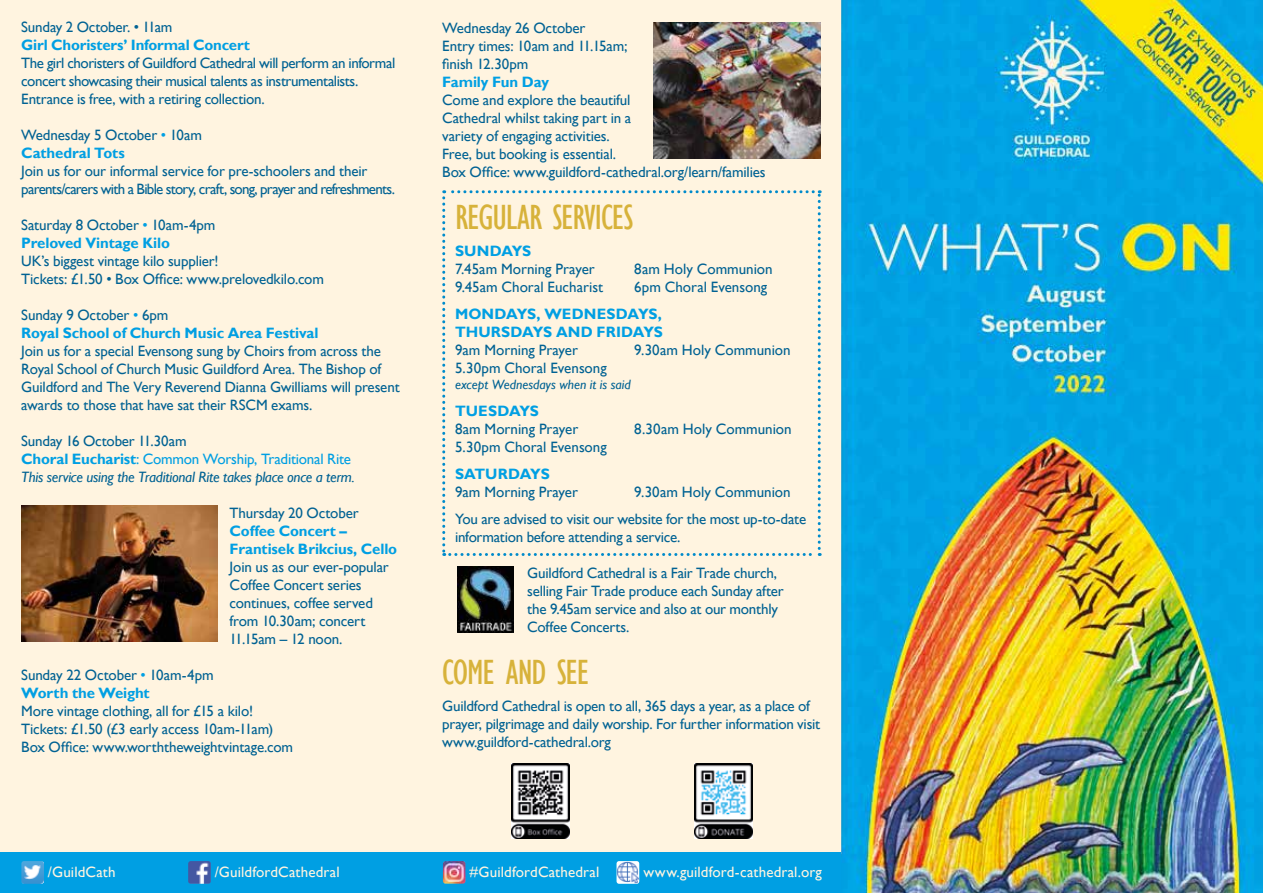
<style>
.page{position:relative;width:1263px;height:893px;background:#fff}
.page>*{position:absolute;margin:0;border:0;box-sizing:border-box;transform-origin:0 0}
.t1{font:condensed 36px "Gill Sans";letter-spacing:-.03em;color:#d7b23a}
.t2{font:15px/18px "Gill Sans";letter-spacing:-.015em;color:#006293}
.t3{font:700 15px/18px "Gill Sans";letter-spacing:-.01em;color:#009fe3}
.t4{font:italic 15px/18px "Gill Sans";letter-spacing:-.015em;color:#006293}
.t5{font:15px/18px "Gill Sans";letter-spacing:-.035em;color:#006293}
.t6{font:15px "Gill Sans";letter-spacing:.01em;color:#fff4e0}
.t7{font:italic 13.5px "Gill Sans";color:#006293}
.s1{color:#009fe3}
.s2{font-weight:700;color:#009fe3}
.s3{font-weight:400;color:#006293}
.s4{font-weight:400}
.s5{font-style:normal}
.s6{font-weight:700;font-style:normal;color:#009fe3}
.s7{font-style:normal;color:#009fe3}
</style>
<div class="page">
<div style="left:0;top:0;width:842px;height:893px;background:#fff4e0"></div>
<div style="left:0;top:853px;width:846px;height:40px;background:#009fe3"></div>
<img style="left:188px;top:861px;width:23px;height:23px">
<img style="left:21px;top:861px;width:23px;height:23px">
<img style="left:616px;top:861px;width:23px;height:23px">
<img style="left:443px;top:861px;width:22px;height:23px">
<img style="left:512px;top:764px;width:58px;height:75px">
<img style="left:695px;top:764px;width:58px;height:75px">
<svg style="left:442px;top:190px;width:379px;height:366px"></svg>
<img style="left:458px;top:567px;width:55px;height:65px">
<img style="left:841px;top:0;width:422px;height:893px">
<img style="left:21px;top:505px;width:196px;height:136px">
<img style="left:654px;top:22px;width:167px;height:136px">
<p class="t2" style="left:21px;top:18px;width:153px">Sunday 2 October. • 11am</p>
<p class="t3" style="left:21px;top:36px;width:230px">Girl Choristers’ Informal Concert</p>
<p class="t2" style="left:21px;top:54px;width:375px">The girl choristers of Guildford Cathedral will perform an informal concert showcasing their musical talents as instrumentalists.<br>Entrance is free, with a retiring collection.</p>
<p class="t2" style="left:21px;top:126px;width:182px">Wednesday 5 October <span class="s1">•</span> 10am<br><span class="s2">Cathedral Tots</span></p>
<p class="t5" style="left:21px;top:162px;width:375px">Join us for our informal service for pre-schoolers and their parents/carers with a Bible story, craft, song, prayer and refreshments.</p>
<p class="t2" style="left:21px;top:216px;width:196px">Saturday 8 October <span class="s1">•</span> 10am-4pm<br><span class="s2">Preloved Vintage Kilo</span></p>
<p class="t2" style="left:21px;top:252px;width:304px">UK’s biggest vintage kilo supplier!<br>Tickets: £1.50 • Box Office: www.prelovedkilo.com</p>
<p class="t3" style="left:21px;top:306px;width:299px"><span class="s3">Sunday 9 October</span> <span class="s4">•</span> <span class="s3">6pm<br></span>Royal School of Church Music Area Festival</p>
<p class="t2" style="left:21px;top:342px;width:380px">Join us for a special Evensong sung by Choirs from across the Royal School of Church Music Guildford Area. The Bishop of Guildford and The Very Reverend Dianna Gwilliams will present awards to those that have sat their RSCM exams.</p>
<p class="t4" style="left:21px;top:432px;width:335px"><span class="s5">Sunday 16 October 11.30am<br></span><span class="s6">Choral Eucharist</span><span class="s7">: Common Worship, Traditional Rite<br></span>This service using the Traditional Rite takes place once a term.</p>
<p class="t2" style="left:230px;top:504px;width:131px">Thursday 20 October</p>
<p class="t3" style="left:230px;top:522px;width:169px">Coffee Concert –<br>Frantisek Brikcius, Cello</p>
<p class="t2" style="left:230px;top:558px;width:161px">Join us as our ever-popular<br>Coffee Concert series continues, coffee served from 10.30am; concert<br>11.15am – 12 noon.</p>
<p class="t2" style="left:21px;top:666px;width:194px">Sunday 22 October <span class="s1">•</span> 10am-4pm<br><span class="s2">Worth the Weight</span></p>
<p class="t2" style="left:21px;top:702px;width:273px">More vintage clothing, all for £15 a kilo!<br>Tickets: £1.50 (£3 early access 10am-11am)<br>Box Office: www.worththeweightvintage.com</p>
<p class="t2" style="left:442px;top:19px;width:187px">Wednesday 26 October<br>Entry times: 10am and 11.15am; finish 12.30pm</p>
<p class="t3" style="left:442px;top:73px;width:108px">Family Fun Day</p>
<p class="t2" style="left:442px;top:91px;width:325px">Come and explore the beautiful<br>Cathedral whilst taking part in a<br>variety of engaging activities.<br>Free, but booking is essential.<br>Box Office: www.guildford-cathedral.org/learn/families</p>
<h1 class="t1" style="left:455px;top:196px;width:180px">REGULAR SERVICES</h1>
<p class="t3" style="left:455px;top:242px;width:78px">SUNDAYS</p>
<p class="t2" style="left:455px;top:260px;width:141px">7.45am Morning Prayer</p>
<p class="t2" style="left:634px;top:260px;width:140px">8am Holy Communion</p>
<p class="t2" style="left:455px;top:278px;width:150px">9.45am Choral Eucharist</p>
<p class="t2" style="left:634px;top:278px;width:134px">6pm Choral Evensong</p>
<p class="t3" style="left:455px;top:305px;width:209px">MONDAYS, WEDNESDAYS,<br>THURSDAYS AND FRIDAYS</p>
<p class="t2" style="left:455px;top:341px;width:125px">9am Morning Prayer</p>
<p class="t2" style="left:634px;top:341px;width:158px">9.30am Holy Communion</p>
<p class="t2" style="left:455px;top:359px;width:153px">5.30pm Choral Evensong</p>
<p class="t7" style="left:455px;top:377px;width:177px">except Wednesdays when it is said</p>
<p class="t3" style="left:455px;top:402px;width:85px">TUESDAYS</p>
<p class="t2" style="left:455px;top:420px;width:125px">8am Morning Prayer</p>
<p class="t2" style="left:634px;top:420px;width:159px">8.30am Holy Communion</p>
<p class="t2" style="left:455px;top:438px;width:153px">5.30pm Choral Evensong</p>
<p class="t3" style="left:455px;top:465px;width:96px">SATURDAYS</p>
<p class="t2" style="left:455px;top:483px;width:125px">9am Morning Prayer</p>
<p class="t2" style="left:455px;top:479px;width:353px;line-height:27px;text-indent:179px">9.30am Holy Communion<br>You are advised to visit our website for the most up-to-date</p>
<p class="t2" style="left:455px;top:528px;width:227px">information before attending a service.</p>
<p class="t2" style="left:527px;top:564px;width:258px">Guildford Cathedral is a Fair Trade church, selling Fair Trade produce each Sunday after the 9.45am service and also at our monthly Coffee Concerts.</p>
<h1 class="t1" style="left:442px;top:651px;width:149px">COME AND SEE</h1>
<p class="t2" style="left:442px;top:698px;width:379px">Guildford Cathedral is open to all, 365 days a year, as a place of prayer, pilgrimage and daily worship. For further information visit www.guildford-cathedral.org</p>
<p class="t6" style="left:48px;top:863px;width:69px">/GuildCath</p>
<p class="t6" style="left:215px;top:863px;width:126px">/GuildfordCathedral</p>
<p class="t6" style="left:469px;top:863px;width:131px">#GuildfordCathedral</p>
<p class="t6" style="left:643px;top:863px;width:180px">www.guildford-cathedral.org</p>
</div>
